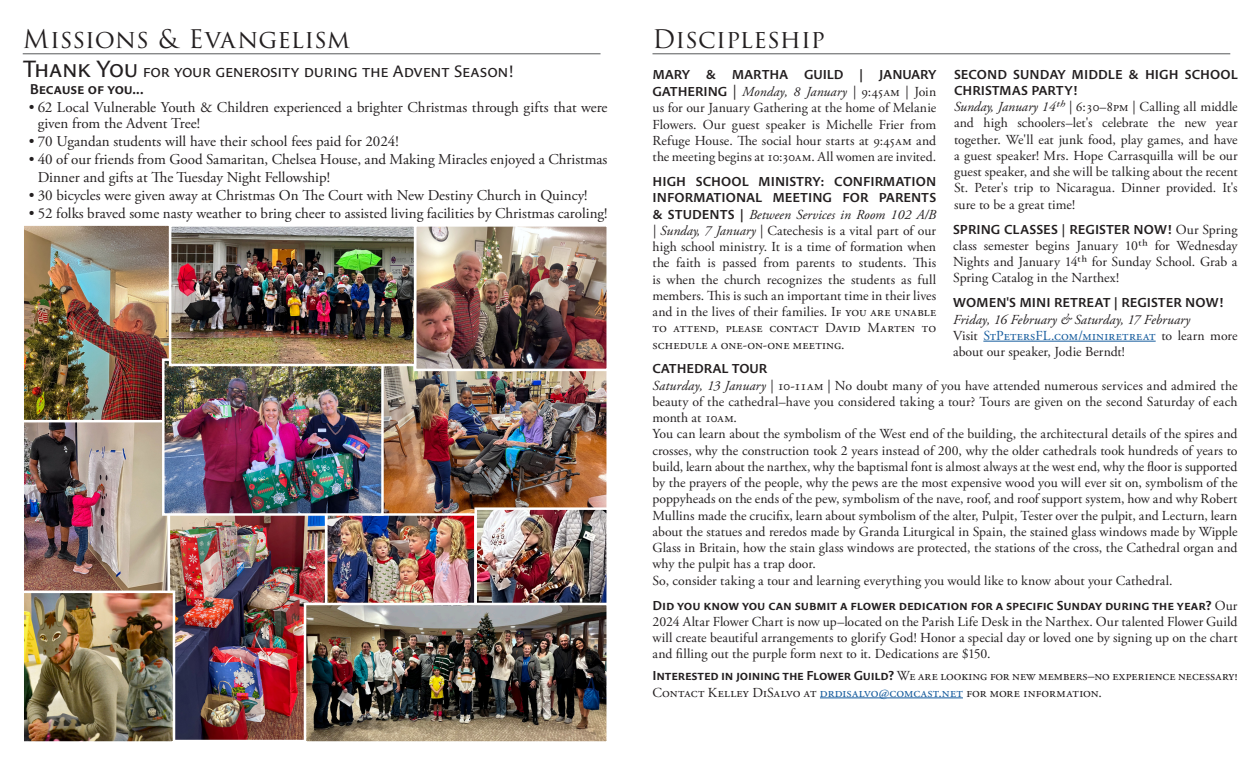
<style>
.page{position:relative;width:1260px;height:765px;background:#fff}
.page>*{position:absolute;margin:0;border:0;box-sizing:border-box;transform-origin:0 0}
.t1{font:25px "Trajan Pro 3";color:#231f20}
.t2{font:17.5px "Pelago";letter-spacing:-.015em;color:#231f20}
.t3{font:15px/16.2px "Adobe Garamond Pro";letter-spacing:-.005em;color:#231f20}
.t4{font:600 15px "Pelago";letter-spacing:-.015em;color:#231f20}
.Community_Blurb_text{font:13.75px/16.2px "Adobe Garamond Pro";letter-spacing:.005em;color:#231f20;text-align:justify}
.Community_Blurb_Header{font:600 13.75px/17.5px "Pelago";letter-spacing:.005em;color:#231f20}
.t5{font:italic 13.75px "Adobe Garamond Pro";letter-spacing:.005em;color:#231f20}
.s1{font-family:"Minion Pro";font-weight:400;font-size:15px}
.s2{font-family:"Adobe Garamond Pro";font-weight:400;font-style:italic}
.s3{font-family:"Adobe Garamond Pro";font-weight:400}
.s4{font-size:25px}
.s5{font-style:italic}
.s6{font-family:"Pelago";font-weight:600}
.s7{font-family:"Pelago";font-weight:500}
.s8{color:#175d9e}
</style>
<div class="page">
<hr style="left:23px;top:53px;width:578px;height:1px;background:#57585a">
<hr style="left:653px;top:53px;width:577px;height:1px;background:#57585a">
<hr style="left:983px;top:341px;width:173px;height:1px;background:#175d9e">
<img style="left:328px;top:516px;width:146px;height:87px">
<img style="left:384px;top:366px;width:222px;height:147px">
<img style="left:24px;top:226px;width:144px;height:365px">
<div style="left:21px;top:223px;width:150px;height:199px;border:2px solid #fff"></div>
<img style="left:417px;top:227px;width:189px;height:141px">
<div style="left:414px;top:224px;width:195px;height:147px;border:2px solid #fff"></div>
<img style="left:477px;top:510px;width:129px;height:93px">
<div style="left:474px;top:507px;width:135px;height:117px;border:2px solid #fff"></div>
<div style="left:21px;top:420px;width:150px;height:175px;border:2px solid #fff"></div>
<img style="left:171px;top:516px;width:153px;height:223px">
<div style="left:167px;top:488px;width:161px;height:255px;border:3px solid #fff"></div>
<img style="left:165px;top:361px;width:216px;height:152px">
<div style="left:162px;top:358px;width:222px;height:158px;border:2px solid #fff"></div>
<img style="left:172px;top:227px;width:241px;height:136px">
<div style="left:169px;top:224px;width:247px;height:142px;border:2px solid #fff"></div>
<img style="left:24px;top:594px;width:148px;height:147px">
<div style="left:21px;top:591px;width:154px;height:153px;border:2px solid #fff"></div>
<img style="left:307px;top:606px;width:299px;height:135px">
<div style="left:304px;top:603px;width:305px;height:141px;border:2px solid #fff"></div>
<hr style="left:820px;top:698px;width:143px;height:1px;background:#175d9e">
<p class="t1" style="left:23px;top:21px;width:329px">Missions &amp; Evangelism</p>
<p class="t1" style="left:653px;top:21px;width:174px">Discipleship</p>
<p class="Community_Blurb_Header" style="left:652px;top:65px;width:285px">MARY &amp; MARTHA GUILD | JANUARY<br>GATHERING <span class="s1">|</span> <span class="s2">Monday, 8 January |</span> <span class="s3">9:45am | Join</span></p>
<p class="Community_Blurb_text" style="left:652px;top:100px;width:285px">us for our January Gathering at the home of Melanie Flowers. Our guest speaker is Michelle Frier from Refuge House. The social hour starts at 9:45am and the meeting begins at 10:30am. All women are invited.</p>
<p class="t2" style="left:23px;top:59px;width:493px"><span class="s4">Thank You</span> for your generosity during the Advent Season!</p>
<p class="t4" style="left:30px;top:79px;width:115px">Because of you...</p>
<p class="Community_Blurb_Header" style="left:954px;top:66px;width:285px;line-height:16.2px">SECOND SUNDAY MIDDLE &amp; HIGH SCHOOL<br>CHRISTMAS PARTY!</p>
<p class="Community_Blurb_text" style="left:954px;top:99px;width:285px"><span class="s5">Sunday, January 14th |</span> 6:30–8pm | Calling all middle and high schoolers–let's celebrate the new year together. We'll eat junk food, play games, and have a guest speaker! Mrs. Hope Carrasquilla will be our guest speaker, and she will be talking about the recent St. Peter's trip to Nicaragua. Dinner provided. It's sure to be a great time!</p>
<p class="t3" style="left:38px;top:99px;width:571px;text-indent:-9px">• 62 Local Vulnerable Youth &amp; Children experienced a brighter Christmas through gifts that were given from the Advent Tree!</p>
<p class="t3" style="left:29px;top:134px;width:371px">• 70 Ugandan students will have their school fees paid for 2024!</p>
<p class="t3" style="left:38px;top:151px;width:571px;line-height:18px;text-indent:-9px">• 40 of our friends from Good Samaritan, Chelsea House, and Making Miracles enjoyed a Christmas<br>Dinner and gifts at The Tuesday Night Fellowship!</p>
<p class="t3" style="left:29px;top:188px;width:560px">• 30 bicycles were given away at Christmas On The Court with New Destiny Church in Quincy!</p>
<p class="t3" style="left:29px;top:206px;width:580px">• 52 folks braved some nasty weather to bring cheer to assisted living facilities by Christmas caroling!</p>
<p class="Community_Blurb_text" style="left:652px;top:174px;width:285px"><span class="s6">HIGH SCHOOL MINISTRY: CONFIRMATION INFORMATIONAL MEETING FOR PARENTS &amp; STUDENTS |</span> <span class="s5">Between Services in Room 102 A/B | Sunday, 7 January</span> | Catechesis is a vital part of our high school ministry. It is a time of formation when the faith is passed from parents to students. This is when the church recognizes the students as full members. This is such an important time in their lives and in the lives of their families. If you are unable to attend, please contact David Marten to schedule a one-on-one meeting.</p>
<p class="Community_Blurb_Header" style="left:652px;top:360px;width:116px">CATHEDRAL TOUR</p>
<p class="Community_Blurb_text" style="left:652px;top:378px;width:587px"><span class="s5">Saturday, 13 January |</span> 10-11am | No doubt many of you have attended numerous services and admired the beauty of the cathedral–have you considered taking a tour? Tours are given on the second Saturday of each month at 10am.</p>
<p class="Community_Blurb_text" style="left:652px;top:426px;width:587px">You can learn about the symbolism of the West end of the building, the architectural details of the spires and crosses, why the construction took 2 years instead of 200, why the older cathedrals took hundreds of years to build, learn about the narthex, why the baptismal font is almost always at the west end, why the floor is supported by the prayers of the people, why the pews are the most expensive wood you will ever sit on, symbolism of the poppyheads on the ends of the pew, symbolism of the nave, roof, and roof support system, how and why Robert Mullins made the crucifix, learn about symbolism of the alter, Pulpit, Tester over the pulpit, and Lecturn, learn about the statues and reredos made by Granda Liturgical in Spain, the stained glass windows made by Wipple Glass in Britain, how the stain glass windows are protected, the stations of the cross, the Cathedral organ and why the pulpit has a trap door.</p>
<p class="Community_Blurb_text" style="left:652px;top:573px;width:522px">So, consider taking a tour and learning everything you would like to know about your Cathedral.</p>
<p class="Community_Blurb_text" style="left:953px;top:222px;width:286px"><span class="s6">SPRING CLASSES</span> <span class="s7">|</span> <span class="s6">REGISTER NOW!</span> Our Spring class semester begins January 10th for Wednesday Nights and January 14th for Sunday School. Grab a Spring Catalog in the Narthex!</p>
<p class="Community_Blurb_Header" style="left:953px;top:294px;width:272px">WOMEN'S MINI RETREAT | REGISTER NOW!</p>
<p class="t5" style="left:953px;top:311px;width:239px">Friday, 16 February &amp; Saturday, 17 February</p>
<p class="Community_Blurb_text" style="left:953px;top:328px;width:286px">Visit <span class="s8">StPetersFL.com/miniretreat</span> to learn more about our speaker, Jodie Berndt!</p>
<p class="Community_Blurb_text" style="left:652px;top:598px;width:587px"><span class="s6">Did you know you can submit a flower dedication for a specific Sunday during the year?</span> Our 2024 Altar Flower Chart is now up–located on the Parish Life Desk in the Narthex. Our talented Flower Guild will create beautiful arrangements to glorify God! Honor a special day or loved one by signing up on the chart and filling out the purple form next to it. Dedications are $150.</p>
<p class="Community_Blurb_text" style="left:652px;top:668px;width:587px"><span class="s6">Interested in joining the Flower Guild?</span> We are looking for new members–no experience necessary!<br>Contact Kelley DiSalvo at <span class="s8">drdisalvo@comcast.net</span> for more information.</p>
</div>
